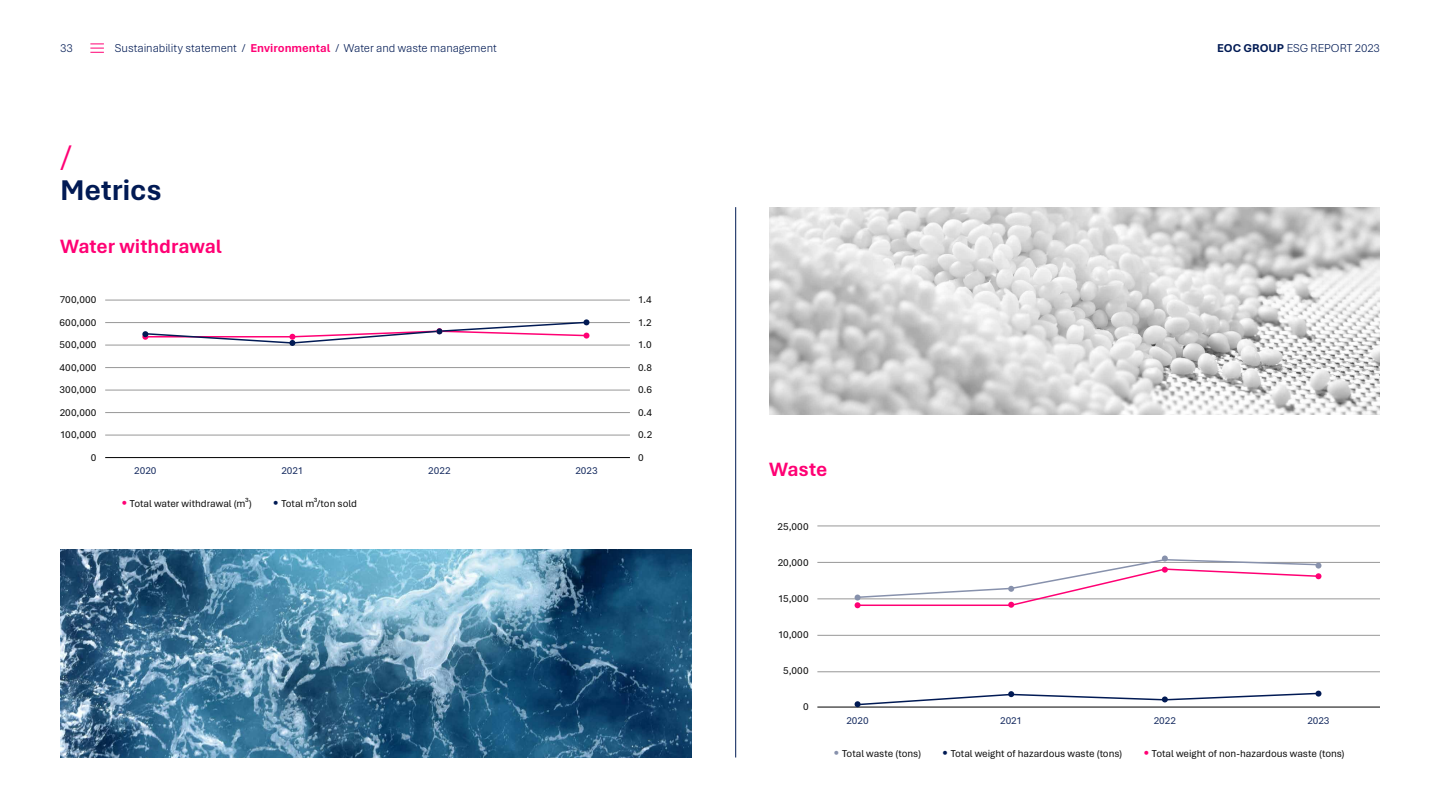
<style>
.page{position:relative;width:1440px;height:810px;background:#fff}
.page>*{position:absolute;margin:0;border:0;box-sizing:border-box;transform-origin:0 0}
.t1{font:300 37.5px "Aptos";color:#ff0074}
.t2{font:700 30px "Aptos";letter-spacing:-.005em;color:#011a54}
.t3{font:700 20.25px "Aptos";letter-spacing:-.005em;color:#ff0074}
.t4{font:300 12px "Aptos";letter-spacing:-.005em;color:#011a54}
.t5{font:10.5px/22.5px "Aptos";color:#0c0c0c;text-align:justify}
.t6{font:10.5px "Aptos";letter-spacing:-.005em;color:#192e62}
.s1{font-weight:700;color:#ff0074}
.s2{font-weight:700}
.s3{font-size:12.75px;color:#ff0074}
.s4{font-size:12.75px;color:#011a54}
.s5{font-size:12.75px;color:#8791ac}
</style>
<div class="page">
<hr style="left:105px;top:435px;width:525px;height:1px;background:#979797">
<hr style="left:817px;top:672px;width:563px;height:1px;background:#979797">
<hr style="left:105px;top:412px;width:525px;height:1px;background:#979797">
<hr style="left:817px;top:635px;width:563px;height:1px;background:#979797">
<hr style="left:105px;top:390px;width:525px;height:1px;background:#979797">
<hr style="left:817px;top:599px;width:563px;height:1px;background:#979797">
<hr style="left:105px;top:367px;width:525px;height:1px;background:#979797">
<hr style="left:817px;top:562px;width:563px;height:1px;background:#979797">
<hr style="left:105px;top:345px;width:525px;height:1px;background:#979797">
<hr style="left:817px;top:526px;width:563px;height:1px;background:#979797">
<hr style="left:105px;top:322px;width:525px;height:1px;background:#979797">
<hr style="left:105px;top:300px;width:525px;height:1px;background:#979797">
<hr style="left:105px;top:457px;width:525px;height:1px;background:#000">
<hr style="left:817px;top:707px;width:563px;height:1px;background:#000">
<svg style="left:142px;top:319px;width:447px;height:27px"></svg>
<hr style="left:736px;top:207px;width:1px;height:551px;background:#011a54">
<img style="left:60px;top:550px;width:632px;height:208px">
<img style="left:769px;top:207px;width:611px;height:208px">
<svg style="left:855px;top:691px;width:467px;height:16px"></svg>
<svg style="left:855px;top:556px;width:467px;height:52px"></svg>
<svg style="left:90px;top:44px;width:14px;height:9px"></svg>
<p class="t4" style="left:60px;top:40px;width:14px">33</p>
<p class="t4" style="left:115px;top:40px;width:383px">Sustainability statement / <span class="s1">Environmental</span> / Water and waste management</p>
<p class="t4" style="left:1217px;top:40px;width:164px"><span class="s2">EOC GROUP</span> ESG REPORT 2023</p>
<h1 class="t1" style="left:60px;top:132px;width:13px">/</h1>
<h2 class="t2" style="left:60px;top:170px;width:103px">Metrics</h2>
<h3 class="t3" style="left:60px;top:232px;width:163px">Water withdrawal</h3>
<p class="t5" style="left:60px;top:288px;width:38px;text-align:right">700,000<br>600,000<br>500,000<br>400,000<br>300,000<br>200,000<br>100,000<br>0</p>
<p class="t6" style="left:134px;top:464px;width:24px">2020</p>
<p class="t6" style="left:281px;top:464px;width:23px">2021</p>
<p class="t6" style="left:428px;top:464px;width:24px">2022</p>
<p class="t6" style="left:575px;top:464px;width:24px">2023</p>
<p class="t5" style="left:121px;top:492px;width:132px"><span class="s3">•</span> Total water withdrawal (m³)</p>
<p class="t5" style="left:273px;top:492px;width:86px"><span class="s4">•</span> Total m³/ton sold</p>
<p class="t5" style="left:638px;top:288px;width:16px">1.4<br>1.2<br>1.0<br>0.8<br>0.6<br>0.4<br>0.2<br>0</p>
<h3 class="t3" style="left:769px;top:455px;width:60px">Waste</h3>
<p class="t5" style="left:778px;top:515px;width:33px">25,000</p>
<p class="t5" style="left:778px;top:551px;width:32px">20,000</p>
<p class="t5" style="left:778px;top:587px;width:32px">15,000</p>
<p class="t5" style="left:778px;top:623px;width:32px">10,000</p>
<p class="t5" style="left:783px;top:659px;width:27px">5,000</p>
<p class="t5" style="left:803px;top:695px;width:7px">0</p>
<p class="t6" style="left:846px;top:713px;width:24px">2020</p>
<p class="t6" style="left:1000px;top:713px;width:23px">2021</p>
<p class="t6" style="left:1154px;top:713px;width:24px">2022</p>
<p class="t6" style="left:1307px;top:713px;width:24px">2023</p>
<p class="t5" style="left:834px;top:742px;width:89px"><span class="s5">•</span> Total waste (tons)</p>
<p class="t5" style="left:942px;top:742px;width:182px"><span class="s4">•</span> Total weight of hazardous waste (tons)</p>
<p class="t5" style="left:1143px;top:742px;width:203px"><span class="s3">•</span> Total weight of non-hazardous waste (tons)</p>
</div>
